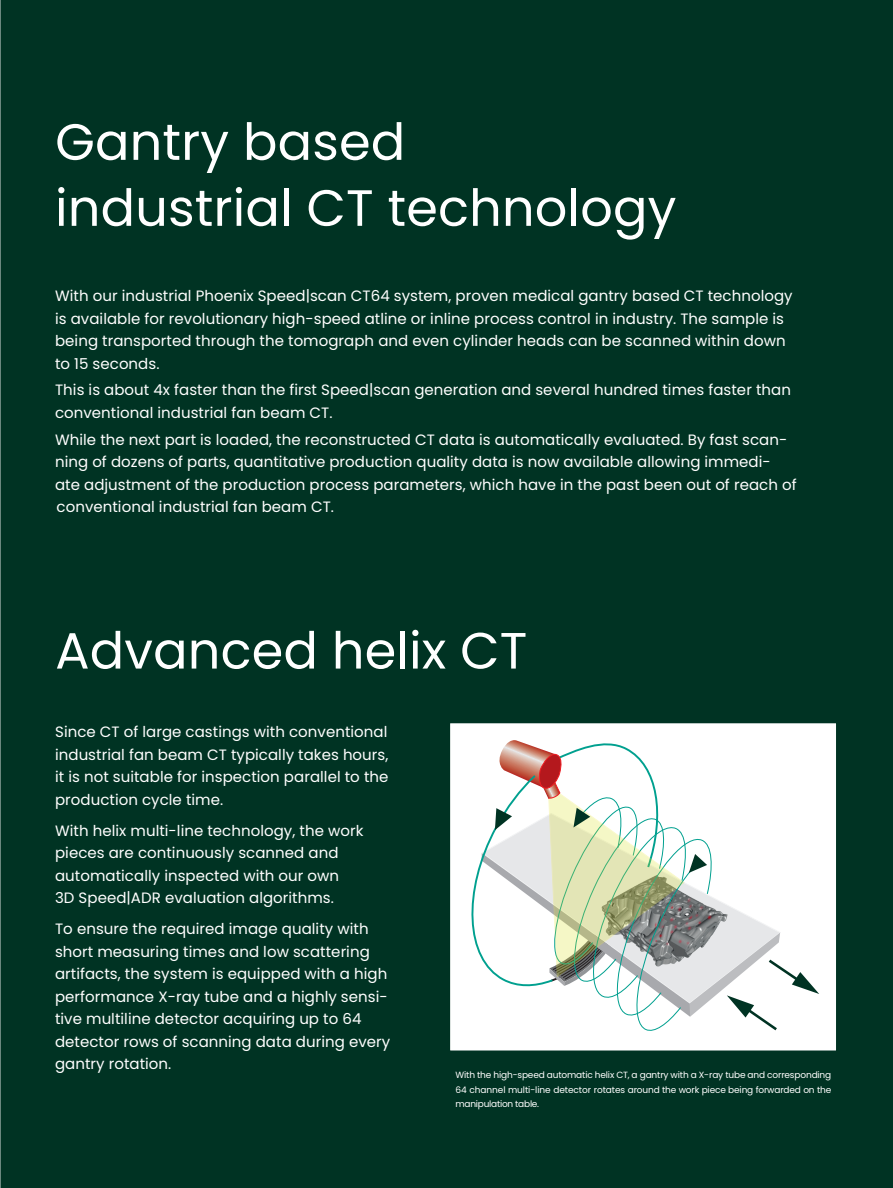
<style>
.page{position:relative;width:893px;height:1188px;background:#003323}
.page>*{position:absolute;margin:0;border:0;box-sizing:border-box;transform-origin:0 0}
.t1{font:51px/66px "Poppins";letter-spacing:.005em;color:#fff}
.t2{font:15px/22.5px "Poppins";letter-spacing:.005em;color:#fff}
.t3{font:9px/14.4px "Poppins";letter-spacing:-.02em;color:#fff;text-align:justify}
</style>
<div class="page">
<div style="left:448px;top:722px;width:390px;height:330px;background:#fff;border:2px solid #003323"></div>
<svg style="left:471px;top:740px;width:348px;height:291px"></svg>
<h1 class="t1" style="left:55px;top:109px;width:623px">Gantry based<br>industrial CT technology</h1>
<p class="t2" style="left:55px;top:285px;width:739px">With our industrial Phoenix Speed|scan CT64 system, proven medical gantry based CT technology is available for revolutionary high-speed atline or inline process control in industry. The sample is being transported through the tomograph and even cylinder heads can be scanned within down to 15 seconds.</p>
<p class="t2" style="left:55px;top:379px;width:737px">This is about 4x faster than the first Speed|scan generation and several hundred times faster than conventional industrial fan beam CT.</p>
<p class="t2" style="left:55px;top:428px;width:743px">While the next part is loaded, the reconstructed CT data is automatically evaluated. By fast scan&shy;ning of dozens of parts, quantitative production quality data is now available allowing immedi&shy;ate adjustment of the production process parameters, which have in the past been out of reach of conventional industrial fan beam CT.</p>
<h1 class="t1" style="left:55px;top:618px;width:474px">Advanced helix CT</h1>
<p class="t2" style="left:55px;top:721px;width:335px;text-align:justify">Since CT of large castings with conventional industrial fan beam CT typically takes hours, it is not suitable for inspection parallel to the production cycle time.</p>
<p class="t2" style="left:55px;top:819px;width:310px">With helix multi-line technology, the work pieces are continuously scanned and automatically inspected with our own<br>3D Speed|ADR evaluation algorithms.</p>
<p class="t2" style="left:55px;top:918px;width:337px">To ensure the required image quality with short measuring times and low scattering artifacts, the system is equipped with a high performance X-ray tube and a highly sensi&shy;tive multiline detector acquiring up to 64 detector rows of scanning data during every gantry rotation.</p>
<p class="t3" style="left:456px;top:1068px;width:377px">With the high-speed automatic helix CT, a gantry with a X-ray tube and corresponding 64 channel multi-line detector rotates around the work piece being forwarded on the manipulation table.</p>
</div>
